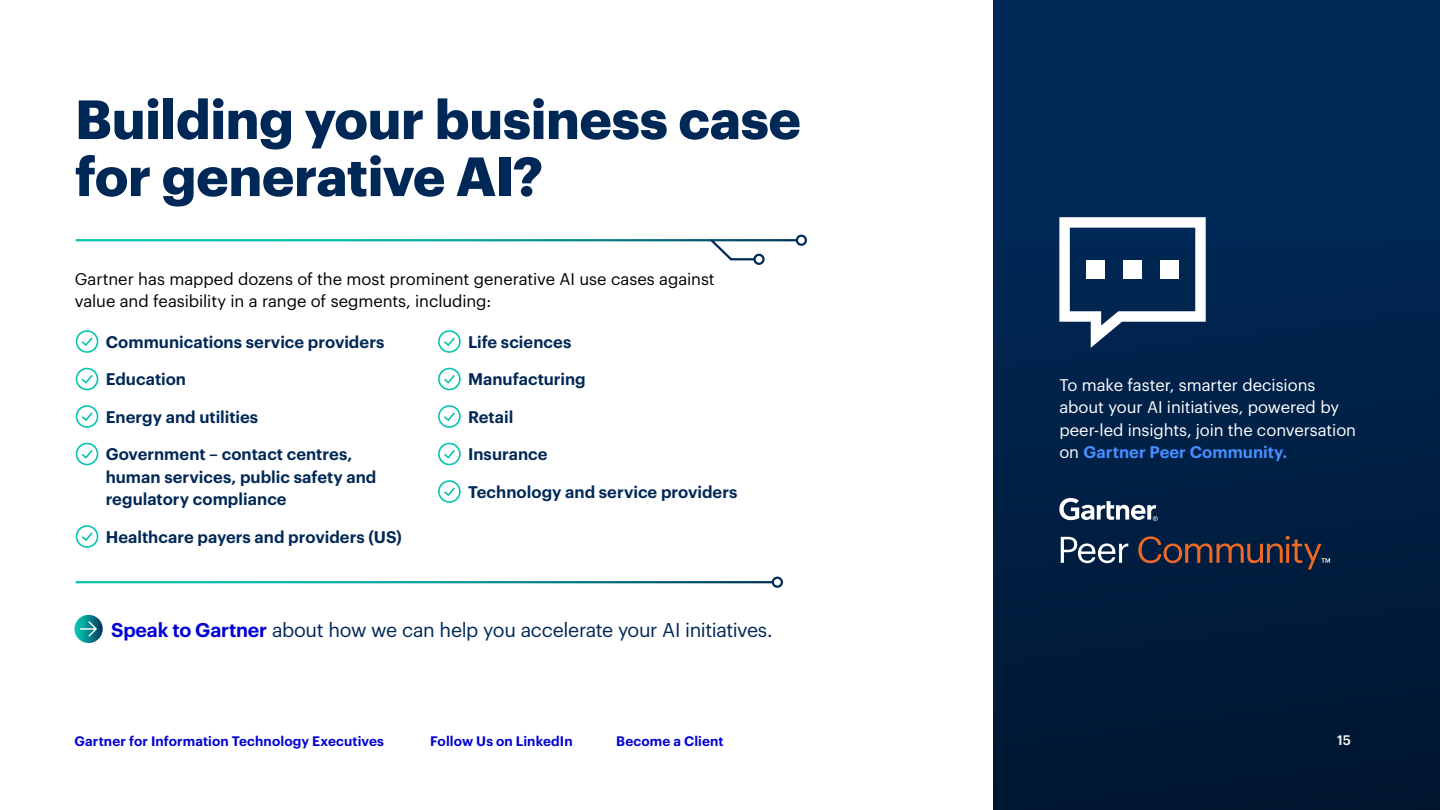
<style>
.page{position:relative;width:1440px;height:810px;background:#fff}
.page>*{position:absolute;margin:0;border:0;box-sizing:border-box;transform-origin:0 0}
.t1{font:700 54px/57px "Graphik";letter-spacing:-.005em;color:#002856}
.t2{font:19.5px "Graphik";letter-spacing:-.02em;color:#002856}
.t3{font:600 16.5px/22.5px "Graphik";color:#002856}
.t4{font:16.5px/22.5px "Graphik";letter-spacing:-.005em;color:#fff}
.t5{font:16.5px/22.5px "Graphik";color:#000}
.t6{font:600 13.5px "Graphik";letter-spacing:.01em;color:#0000d3}
.t7{font:500 13.5px "Graphik";color:#fff}
.s1{font-weight:600;color:#0000d3}
.s2{font-weight:600;color:#478eff}
</style>
<div class="page">
<div style="left:993px;top:0;width:447px;height:810px;background:#002856"></div>
<div style="left:993px;top:243px;width:447px;height:567px;background:linear-gradient(to bottom,#012753,#00162f)"></div>
<svg style="left:76px;top:330px;width:22px;height:23px"></svg>
<svg style="left:76px;top:368px;width:22px;height:22px"></svg>
<svg style="left:76px;top:405px;width:22px;height:23px"></svg>
<svg style="left:76px;top:443px;width:22px;height:22px"></svg>
<svg style="left:76px;top:525px;width:22px;height:23px"></svg>
<svg style="left:438px;top:330px;width:23px;height:23px"></svg>
<svg style="left:438px;top:368px;width:23px;height:22px"></svg>
<svg style="left:438px;top:405px;width:23px;height:23px"></svg>
<svg style="left:438px;top:443px;width:23px;height:22px"></svg>
<svg style="left:438px;top:480px;width:23px;height:23px"></svg>
<div style="left:796px;top:235px;width:11px;height:11px;border:2px solid #fff;border-radius:50%"></div>
<div style="left:772px;top:577px;width:11px;height:11px;border:2px solid #fff;border-radius:50%"></div>
<svg style="left:708px;top:239px;width:49px;height:23px"></svg>
<div style="left:753px;top:254px;width:11px;height:11px;border:2px solid #fff;border-radius:50%"></div>
<svg style="left:1061px;top:537px;width:67px;height:26px;background:#50657c"></svg>
<svg style="left:1138px;top:536px;width:192px;height:33px;background:#312d3a"></svg>
<svg style="left:1059px;top:498px;width:98px;height:23px;background:#63768c"></svg>
<svg style="left:1059px;top:217px;width:146px;height:131px"></svg>
<svg style="left:74px;top:615px;width:29px;height:28px"></svg>
<svg style="left:80px;top:621px;width:17px;height:16px"></svg>
<h1 class="t1" style="left:75px;top:86px;width:727px">Building your business case for generative AI?</h1>
<p class="t5" style="left:75px;top:266px;width:641px">Gartner has mapped dozens of the most prominent generative AI use cases against value and feasibility in a range of segments, including:</p>
<p class="t3" style="left:106px;top:329px;width:280px">Communications service providers</p>
<p class="t3" style="left:106px;top:367px;width:82px">Education</p>
<p class="t3" style="left:106px;top:404px;width:154px">Energy and utilities</p>
<p class="t3" style="left:106px;top:442px;width:272px">Government – contact centres, human services, public safety and regulatory compliance</p>
<p class="t3" style="left:106px;top:524px;width:298px">Healthcare payers and providers (US)</p>
<p class="t3" style="left:468px;top:329px;width:105px">Life sciences</p>
<p class="t3" style="left:468px;top:367px;width:119px">Manufacturing</p>
<p class="t3" style="left:468px;top:404px;width:47px">Retail</p>
<p class="t3" style="left:468px;top:442px;width:81px">Insurance</p>
<p class="t3" style="left:468px;top:479px;width:271px">Technology and service providers</p>
<p class="t2" style="left:111px;top:615px;width:663px"><span class="s1">Speak to Gartner</span> about how we can help you accelerate your AI initiatives.</p>
<p class="t4" style="left:1059px;top:372px;width:298px">To make faster, smarter decisions about your AI initiatives, powered by peer-led insights, join the conversation on <span class="s2">Gartner Peer Community.</span></p>
<p class="t6" style="left:74px;top:731px;width:311px">Gartner for Information Technology Executives</p>
<p class="t6" style="left:430px;top:731px;width:144px">Follow Us on LinkedIn</p>
<p class="t6" style="left:616px;top:731px;width:109px">Become a Client</p>
<p class="t7" style="left:1337px;top:732px;width:15px">15</p>
</div>
